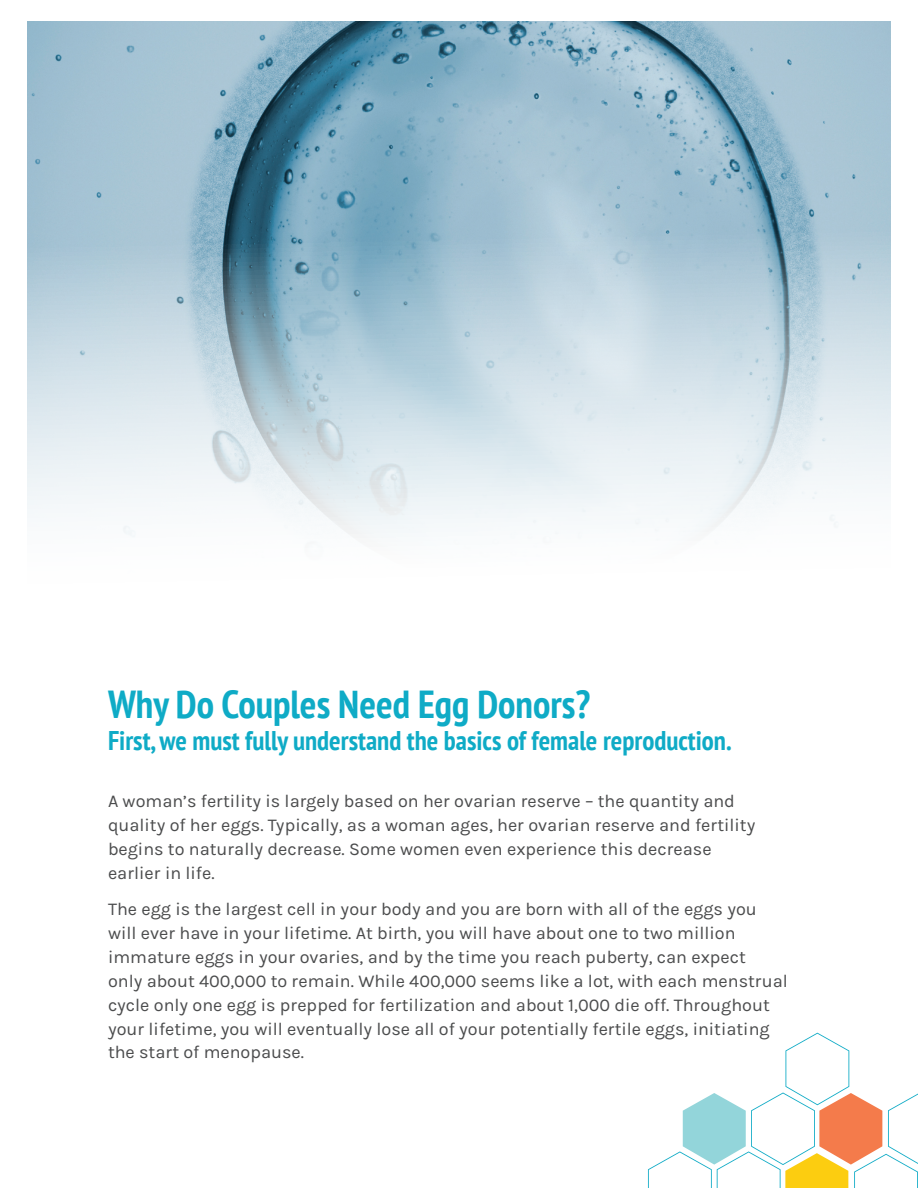
<style>
.page{position:relative;width:918px;height:1188px;background:#fff}
.page>*{position:absolute;margin:0;border:0;box-sizing:border-box;transform-origin:0 0}
.t1{font:700 condensed 39px "PT Sans";color:#0fabc6}
.t2{font:700 condensed 27px "PT Sans";color:#0fabc6}
.t3{font:18px/24px "Karla";color:#4b4c4d}
</style>
<div class="page">
<svg style="left:648px;top:1033px;width:270px;height:155px"></svg>
<img style="left:27px;top:22px;width:864px;height:516px">
<h1 class="t1" style="left:108px;top:678px;width:484px">Why Do Couples Need Egg Donors?</h1>
<h2 class="t2" style="left:108px;top:723px;width:625px">First, we must fully understand the basics of female reproduction.</h2>
<p class="t3" style="left:108px;top:789px;width:649px">A woman’s fertility is largely based on her ovarian reserve – the quantity and quality of her eggs. Typically, as a woman ages, her ovarian reserve and fertility begins to naturally decrease. Some women even experience this decrease earlier in life.</p>
<p class="t3" style="left:108px;top:897px;width:681px">The egg is the largest cell in your body and you are born with all of the eggs you will ever have in your lifetime. At birth, you will have about one to two million immature eggs in your ovaries, and by the time you reach puberty, can expect<br>only about 400,000 to remain. While 400,000 seems like a lot, with each menstrual cycle only one egg is prepped for fertilization and about 1,000 die off. Throughout your lifetime, you will eventually lose all of your potentially fertile eggs, initiating the start of menopause.</p>
</div>
